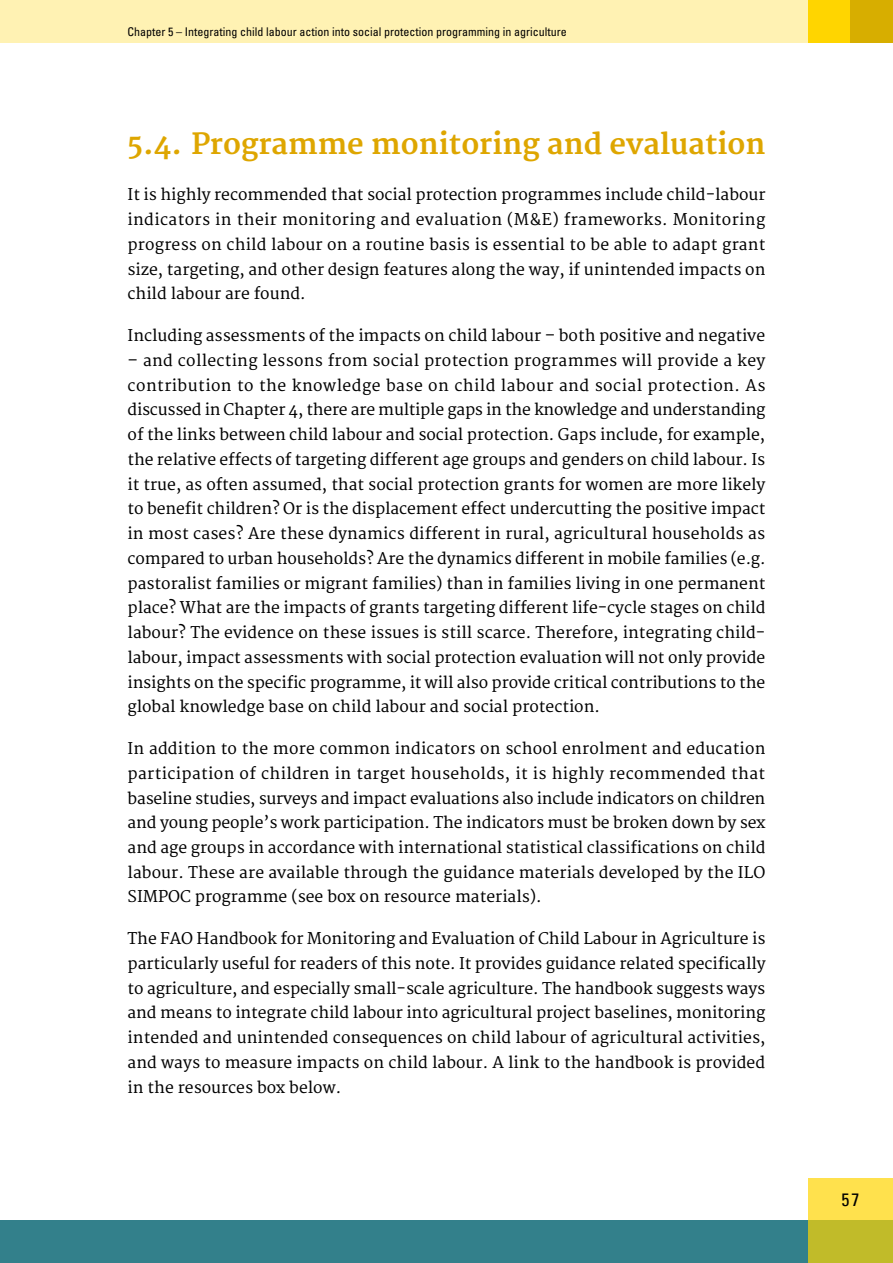
<style>
.page{position:relative;width:893px;height:1263px;background:#fff}
.page>*{position:absolute;margin:0;border:0;box-sizing:border-box;transform-origin:0 0}
.t1{font:700 28.5px "Merriweather";color:#dea600}
.t2{font:condensed 18px "Univers LT Std";color:#000}
.t3{font:15.75px/24.8px "Merriweather";color:#000;text-align:justify}
.t4{font:condensed 12px "Univers LT Std";color:#000}
</style>
<div class="page">
<div style="left:808px;top:0;width:42px;height:43px;background:#ffd500"></div>
<div style="left:850px;top:0;width:43px;height:43px;background:#d7ae00"></div>
<div style="left:0;top:0;width:808px;height:43px;background:#fff2b3"></div>
<hr style="left:0;top:0;width:1px;height:43px;background:#ffd500">
<div style="left:0;top:1220px;width:893px;height:43px;background:#33808b"></div>
<svg style="left:808px;top:1178px;width:85px;height:85px;background:#dfcd3a"></svg>
<hr style="left:0;top:1220px;width:1px;height:43px;background:#00616f">
<p class="t4" style="left:128px;top:24px;width:441px">Chapter 5 – Integrating child labour action into social protection programming in agriculture</p>
<h1 class="t1" style="left:128px;top:128px;width:639px">5.4. Programme monitoring and evaluation</h1>
<p class="t3" style="left:128px;top:183px;width:639px">It is highly recommended that social protection programmes include child-labour indicators in their monitoring and evaluation (M&amp;E) frameworks. Monitoring progress on child labour on a routine basis is essential to be able to adapt grant size, targeting, and other design features along the way, if unintended impacts on child labour are found.</p>
<p class="t3" style="left:128px;top:324px;width:639px">Including assessments of the impacts on child labour – both positive and negative</p>
<p class="t3" style="left:128px;top:348px;width:639px">– and collecting lessons from social protection programmes will provide a key contribution to the knowledge base on child labour and social protection. As discussed in Chapter 4, there are multiple gaps in the knowledge and understanding of the links between child labour and social protection. Gaps include, for example, the relative effects of targeting different age groups and genders on child labour. Is it true, as often assumed, that social protection grants for women are more likely to benefit children? Or is the displacement effect undercutting the positive impact in most cases? Are these dynamics different in rural, agricultural households as compared to urban households? Are the dynamics different in mobile families (e.g. pastoralist families or migrant families) than in families living in one permanent place? What are the impacts of grants targeting different life-cycle stages on child labour? The evidence on these issues is still scarce. Therefore, integrating child&shy;labour, impact assessments with social protection evaluation will not only provide insights on the specific programme, it will also provide critical contributions to the global knowledge base on child labour and social protection.</p>
<p class="t3" style="left:128px;top:737px;width:639px">In addition to the more common indicators on school enrolment and education participation of children in target households, it is highly recommended that baseline studies, surveys and impact evaluations also include indicators on children and young people’s work participation. The indicators must be broken down by sex and age groups in accordance with international statistical classifications on child labour. These are available through the guidance materials developed by the ILO SIMPOC programme (see box on resource materials).</p>
<p class="t3" style="left:128px;top:927px;width:639px">The FAO Handbook for Monitoring and Evaluation of Child Labour in Agriculture is particularly useful for readers of this note. It provides guidance related specifically to agriculture, and especially small-scale agriculture. The handbook suggests ways and means to integrate child labour into agricultural project baselines, monitoring intended and unintended consequences on child labour of agricultural activities, and ways to measure impacts on child labour. A link to the handbook is provided in the resources box below.</p>
<p class="t2" style="left:842px;top:1188px;width:19px">57</p>
</div>
